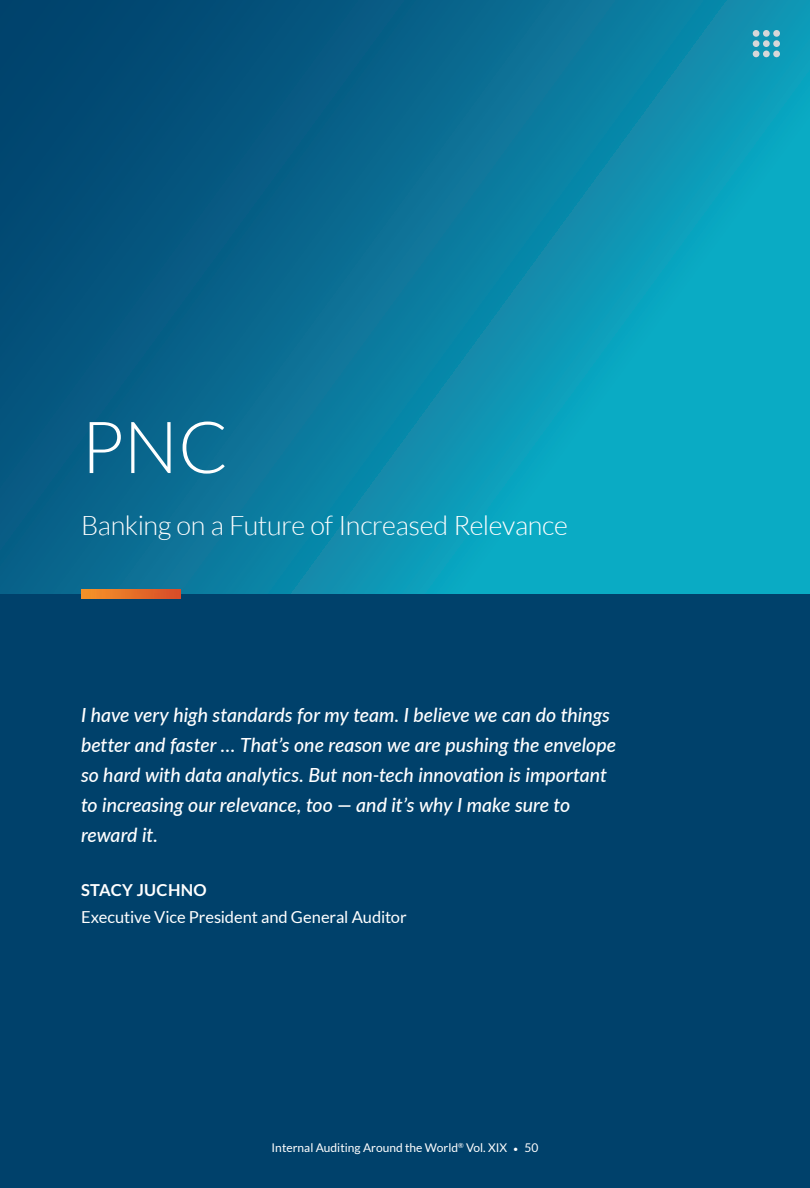
<style>
.page{position:relative;width:810px;height:1188px;background:#fff}
.page>*{position:absolute;margin:0;border:0;box-sizing:border-box;transform-origin:0 0}
.Profile_Title{font:300 72px "Lato";color:#fff}
.Profile-SubTitle{font:300 27px "Lato";letter-spacing:-.015em;color:#fff}
.Signature_Quote{font:italic 500 19.5px/30px "Lato";color:#fff}
.Profile_Quote_Attrib{font:16.5px "Lato";letter-spacing:-.005em;color:#fff}
.Profile_Quote_Attrib-2{font:700 16.5px "Lato";letter-spacing:.02em;color:#fff}
.t1{font:12px "Lato";color:#fff}
.s1{font-size:9px}
</style>
<div class="page">
<div style="left:0;top:576px;width:810px;height:612px;background:#00416b"></div>
<svg style="left:0;top:0;width:810px;height:594px;background:#097c9e"></svg>
<img style="left:81px;top:589px;width:99px;height:10px">
<div style="left:753px;top:30px;width:6px;height:7px;background:#d6d7d9;border-radius:50%"></div>
<div style="left:753px;top:40px;width:6px;height:7px;background:#d6d7d9;border-radius:50%"></div>
<svg style="left:753px;top:51px;width:6px;height:6px"></svg>
<div style="left:763px;top:30px;width:7px;height:7px;background:#d6d7d9;border-radius:50%"></div>
<div style="left:763px;top:40px;width:7px;height:7px;background:#d6d7d9;border-radius:50%"></div>
<div style="left:763px;top:51px;width:7px;height:6px;background:#d6d7d9;border-radius:50%"></div>
<div style="left:773px;top:30px;width:7px;height:7px;background:#d6d7d9;border-radius:50%"></div>
<div style="left:773px;top:40px;width:7px;height:7px;background:#d6d7d9;border-radius:50%"></div>
<div style="left:773px;top:51px;width:7px;height:6px;background:#d6d7d9;border-radius:50%"></div>
<p class="Profile_Title" style="left:81px;top:409px;width:149px">PNC</p>
<p class="Profile-SubTitle" style="left:81px;top:511px;width:488px">Banking on a Future of Increased Relevance</p>
<p class="Signature_Quote" style="left:81px;top:699px;width:537px">I have very high standards for my team. I believe we can do things better and faster … That’s one reason we are pushing the envelope so hard with data analytics. But non-tech innovation is important to increasing our relevance, too — and it’s why I make sure to reward it.</p>
<p class="Profile_Quote_Attrib-2" style="left:81px;top:881px;width:127px">STACY JUCHNO</p>
<p class="Profile_Quote_Attrib" style="left:81px;top:908px;width:327px">Executive Vice President and General Auditor</p>
<p class="t1" style="left:272px;top:1141px;width:268px">Internal Auditing Around the World<sup>®</sup> Vol. XIX <span class="s1">•</span> 50</p>
</div>
